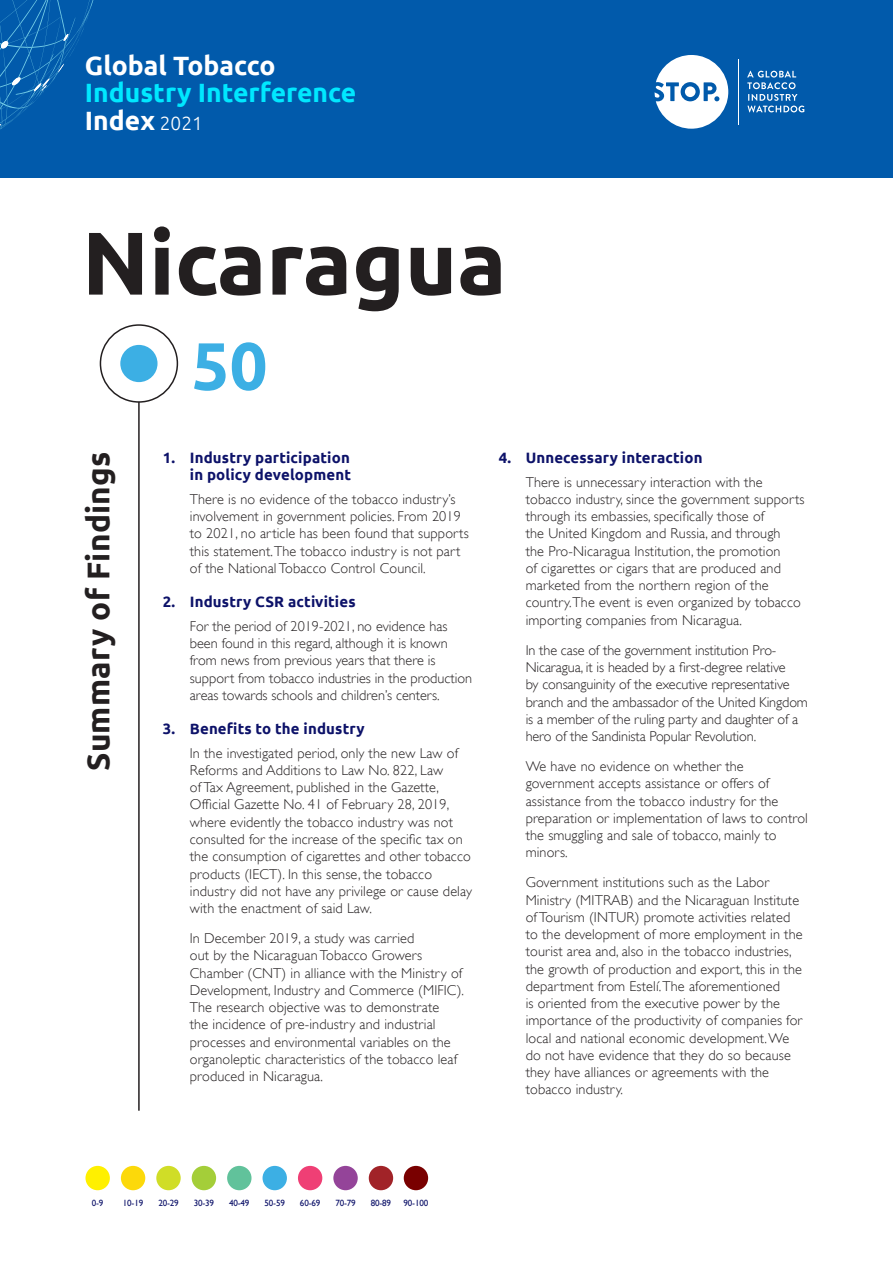
<style>
.page{position:relative;width:893px;height:1263px;background:#fff}
.page>*{position:absolute;margin:0;border:0;box-sizing:border-box;transform-origin:0 0}
.Country_name{font:700 88.95px "Ubuntu";color:#231f20}
.t1{font:700 66.9px "Ubuntu";color:#3cafe4}
.t2{font:700 31.5px "Ubuntu";letter-spacing:.01em;color:#231f20}
.t3{font:700 26.55px/27.9px "Ubuntu";color:#00e8ff}
.t4{font:700 26.55px "Ubuntu";color:#fff}
.t5{font:700 15px/17.2px "Ubuntu";letter-spacing:.01em;color:#0d1269;text-align:right}
.Body_Copy{font:300 14.25px/17.2px "Gill Sans";letter-spacing:.01em;color:#231f20}
.t6{font:9px "Gill Sans";letter-spacing:-.02em;color:#0d1269}
.s1{color:#fff}
.s2{font-weight:300;font-size:19.05px;color:#fff}
</style>
<div class="page">
<div style="left:0;top:0;width:893px;height:177px;background:#015aab"></div>
<svg style="left:0;top:0;width:94px;height:130px"></svg>
<svg style="left:655px;top:55px;width:73px;height:74px"></svg>
<div style="left:685px;top:86px;width:11px;height:11px;background:#fff;border-radius:50%"></div>
<hr style="left:738px;top:59px;width:1px;height:65px;background:#fff">
<svg style="left:747px;top:71px;width:57px;height:41px"></svg>
<hr style="left:138px;top:367px;width:2px;height:744px;background:#231f20">
<div style="left:100px;top:325px;width:77px;height:77px;background:#fff;border-radius:50%"></div>
<div style="left:100px;top:324px;width:78px;height:79px;border:2px solid #231f20;border-radius:50%"></div>
<div style="left:120px;top:345px;width:38px;height:37px;background:#3cafe4;border-radius:50%"></div>
<div style="left:404px;top:1166px;width:24px;height:24px;background:#790000;border-radius:50%"></div>
<div style="left:85px;top:1166px;width:25px;height:24px;background:#fff000;border-radius:50%"></div>
<div style="left:121px;top:1166px;width:24px;height:24px;background:#fcd90a;border-radius:50%"></div>
<div style="left:369px;top:1166px;width:24px;height:24px;background:#a12328;border-radius:50%"></div>
<div style="left:333px;top:1166px;width:25px;height:24px;background:#944499;border-radius:50%"></div>
<div style="left:298px;top:1166px;width:24px;height:24px;background:#ef3f75;border-radius:50%"></div>
<div style="left:263px;top:1166px;width:24px;height:24px;background:#3cafe4;border-radius:50%"></div>
<div style="left:227px;top:1166px;width:25px;height:24px;background:#61c29b;border-radius:50%"></div>
<div style="left:192px;top:1166px;width:24px;height:24px;background:#a4ce39;border-radius:50%"></div>
<div style="left:156px;top:1166px;width:25px;height:24px;background:#d0dd27;border-radius:50%"></div>
<h3 class="t4" style="left:85px;top:49px;width:192px">Global Tobacco</h3>
<h3 class="t3" style="left:85px;top:79px;width:273px">Industry Interference<br><span class="s1">Index</span> <span class="s2">2021</span></h3>
<p class="Country_name" style="left:82px;top:209px;width:426px">Nicaragua</p>
<h1 class="t2" style="left:79px;top:771px;width:321px;rotate:-90deg">Summary of Findings</h1>
<p class="t1" style="left:192px;top:325px;width:78px">50</p>
<p class="t5" style="left:163px;top:449px;width:190px">1. Industry participation in policy development</p>
<p class="Body_Copy" style="left:190px;top:490px;width:280px">There is no evidence of the tobacco industry’s involvement in government policies. From 2019 to 2021, no article has been found that supports this statement. The tobacco industry is not part of the National Tobacco Control Council.</p>
<p class="t5" style="left:163px;top:593px;width:194px">2. Industry CSR activities</p>
<p class="Body_Copy" style="left:190px;top:617px;width:284px">For the period of 2019-2021, no evidence has been found in this regard, although it is known from news from previous years that there is support from tobacco industries in the production areas towards schools and children’s centers.</p>
<p class="t5" style="left:163px;top:720px;width:203px">3. Benefits to the industry</p>
<p class="Body_Copy" style="left:190px;top:744px;width:284px">In the investigated period, only the new Law of Reforms and Additions to Law No. 822, Law<br>of Tax Agreement, published in the Gazette, Official Gazette No. 41 of February 28, 2019, where evidently the tobacco industry was not consulted for the increase of the specific tax on the consumption of cigarettes and other tobacco products (IECT). In this sense, the tobacco industry did not have any privilege or cause delay with the enactment of said Law.</p>
<p class="Body_Copy" style="left:190px;top:929px;width:276px">In December 2019, a study was carried<br>out by the Nicaraguan Tobacco Growers Chamber (CNT) in alliance with the Ministry of Development, Industry and Commerce (MIFIC).<br>The research objective was to demonstrate<br>the incidence of pre-industry and industrial processes and environmental variables on the organoleptic characteristics of the tobacco leaf produced in Nicaragua.</p>
<p class="t5" style="left:499px;top:449px;width:205px">4. Unnecessary interaction</p>
<p class="Body_Copy" style="left:526px;top:473px;width:280px">There is unnecessary interaction with the tobacco industry, since the government supports through its embassies, specifically those of<br>the United Kingdom and Russia, and through<br>the Pro-Nicaragua Institution, the promotion<br>of cigarettes or cigars that are produced and marketed from the northern region of the country. The event is even organized by tobacco importing companies from Nicaragua.</p>
<p class="Body_Copy" style="left:526px;top:641px;width:284px">In the case of the government institution Pro-Nicaragua, it is headed by a first-degree relative<br>by consanguinity of the executive representative branch and the ambassador of the United Kingdom is a member of the ruling party and daughter of a hero of the Sandinista Popular Revolution.</p>
<p class="Body_Copy" style="left:526px;top:757px;width:284px">We have no evidence on whether the government accepts assistance or offers of assistance from the tobacco industry for the preparation or implementation of laws to control the smuggling and sale of tobacco, mainly to minors.</p>
<p class="Body_Copy" style="left:526px;top:874px;width:278px">Government institutions such as the Labor Ministry (MITRAB) and the Nicaraguan Institute of Tourism (INTUR) promote activities related to the development of more employment in the tourist area and, also in the tobacco industries, the growth of production and export, this in the department from Estelí. The aforementioned<br>is oriented from the executive power by the importance of the productivity of companies for local and national economic development. We do not have evidence that they do so because they have alliances or agreements with the tobacco industry.</p>
<p class="t6" style="left:92px;top:1197px;width:13px">0-9</p>
<p class="t6" style="left:123px;top:1197px;width:22px">10-19</p>
<p class="t6" style="left:158px;top:1197px;width:22px">20-29</p>
<p class="t6" style="left:194px;top:1197px;width:22px">30-39</p>
<p class="t6" style="left:229px;top:1197px;width:22px">40-49</p>
<p class="t6" style="left:265px;top:1197px;width:22px">50-59</p>
<p class="t6" style="left:300px;top:1197px;width:22px">60-69</p>
<p class="t6" style="left:335px;top:1197px;width:22px">70-79</p>
<p class="t6" style="left:371px;top:1197px;width:22px">80-89</p>
<p class="t6" style="left:404px;top:1197px;width:26px">90-100</p>
</div>
